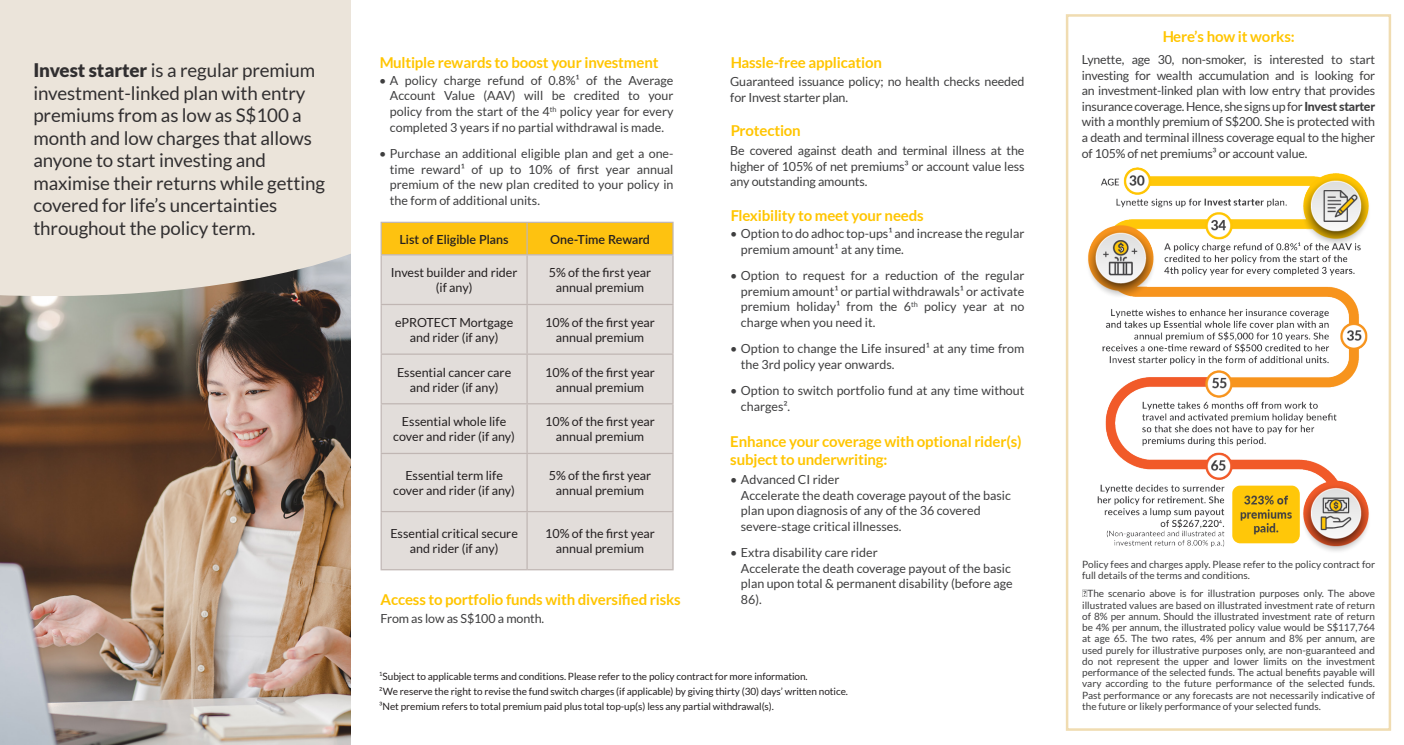
<style>
.page{position:relative;width:1404px;height:745px;background:#fff}
.page>*{position:absolute;margin:0;border:0;box-sizing:border-box;transform-origin:0 0}
.t1{font:18.75px/22.5px "Lato";letter-spacing:-.005em;color:#312f30}
.t2{font:700 15px/18px "Lato";letter-spacing:-.01em;color:#ffc500}
.t3{font:12.5px/15.6px "Lato";color:#3e3e3f}
.t4{font:12.5px/15px "Lato";color:#231f20;text-align:center}
.t5{font:600 12.5px "Lato";color:#231f20}
.t6{font:12.38px/15.6px "Lato";letter-spacing:-.015em;color:#3e3e3f;text-align:justify}
.t7{font:10px/11.2px "Lato";color:#3e3e3f}
.t8{font:10px "Lato";letter-spacing:-.005em;color:#231f20}
.s1{font-weight:900}
.s2{font-weight:800}
</style>
<div class="page">
<div style="left:0;top:0;width:351px;height:570px;background:#ebe4da"></div>
<img style="left:0;top:254px;width:351px;height:490px">
<div style="left:1065px;top:14px;width:325px;height:716px;border:2px solid #f0dcb1"></div>
<div style="left:382px;top:223px;width:290px;height:31px;background:#fec210"></div>
<div style="left:382px;top:255px;width:290px;height:313px;background:#e2ddda"></div>
<hr style="left:380px;top:221px;width:147px;height:2px;background:#c0b6b3">
<hr style="left:380px;top:223px;width:2px;height:31px;background:#c0b6b3">
<hr style="left:527px;top:221px;width:146px;height:2px;background:#c0b6b3">
<hr style="left:526px;top:223px;width:1px;height:31px;background:#c0b6b3">
<hr style="left:672px;top:223px;width:1px;height:31px;background:#c0b6b3">
<hr style="left:380px;top:254px;width:147px;height:1px;background:#c0b6b3">
<hr style="left:380px;top:255px;width:2px;height:48px;background:#c0b6b3">
<hr style="left:527px;top:254px;width:146px;height:1px;background:#c0b6b3">
<hr style="left:526px;top:255px;width:1px;height:48px;background:#c0b6b3">
<hr style="left:672px;top:255px;width:1px;height:48px;background:#c0b6b3">
<hr style="left:380px;top:303px;width:147px;height:2px;background:#c0b6b3">
<hr style="left:380px;top:305px;width:2px;height:48px;background:#c0b6b3">
<hr style="left:527px;top:303px;width:146px;height:2px;background:#c0b6b3">
<hr style="left:526px;top:305px;width:1px;height:48px;background:#c0b6b3">
<hr style="left:672px;top:305px;width:1px;height:48px;background:#c0b6b3">
<hr style="left:380px;top:353px;width:147px;height:1px;background:#c0b6b3">
<hr style="left:380px;top:354px;width:2px;height:49px;background:#c0b6b3">
<hr style="left:527px;top:353px;width:146px;height:1px;background:#c0b6b3">
<hr style="left:526px;top:354px;width:1px;height:49px;background:#c0b6b3">
<hr style="left:672px;top:354px;width:1px;height:49px;background:#c0b6b3">
<hr style="left:380px;top:403px;width:147px;height:1px;background:#c0b6b3">
<hr style="left:380px;top:404px;width:2px;height:48px;background:#c0b6b3">
<hr style="left:527px;top:403px;width:146px;height:1px;background:#c0b6b3">
<hr style="left:526px;top:404px;width:1px;height:48px;background:#c0b6b3">
<hr style="left:672px;top:404px;width:1px;height:48px;background:#c0b6b3">
<hr style="left:380px;top:452px;width:147px;height:2px;background:#c0b6b3">
<hr style="left:380px;top:454px;width:2px;height:56px;background:#c0b6b3">
<hr style="left:527px;top:452px;width:146px;height:2px;background:#c0b6b3">
<hr style="left:526px;top:454px;width:1px;height:56px;background:#c0b6b3">
<hr style="left:672px;top:454px;width:1px;height:56px;background:#c0b6b3">
<hr style="left:380px;top:510px;width:147px;height:2px;background:#c0b6b3">
<hr style="left:380px;top:512px;width:2px;height:56px;background:#c0b6b3">
<hr style="left:527px;top:510px;width:146px;height:2px;background:#c0b6b3">
<hr style="left:526px;top:512px;width:1px;height:56px;background:#c0b6b3">
<hr style="left:672px;top:512px;width:1px;height:56px;background:#c0b6b3">
<hr style="left:380px;top:568px;width:147px;height:2px;background:#c0b6b3">
<hr style="left:527px;top:568px;width:146px;height:2px;background:#c0b6b3">
<img style="left:1088px;top:168px;width:281px;height:383px">
<p class="t1" style="left:33px;top:59px;width:293px"><span class="s1">Invest starter</span> is a regular premium investment-linked plan with entry premiums from as low as S$100 a month and low charges that allows anyone to start investing and maximise their returns while getting covered for life’s uncertainties throughout the policy term.</p>
<p class="t2" style="left:379px;top:53px;width:281px">Multiple rewards to boost your investment</p>
<p class="t3" style="left:390px;top:72px;width:285px;text-align:justify;text-indent:-11px">• A policy charge refund of 0.8%¹ of the Average Account Value (AAV) will be credited to your policy from the start of the 4<sup>th</sup> policy year for every completed 3 years if no partial withdrawal is made.</p>
<p class="t3" style="left:390px;top:145px;width:285px;text-align:justify;text-indent:-11px">• Purchase an additional eligible plan and get a one&shy;time reward¹ of up to 10% of first year annual premium of the new plan credited to your policy in the form of additional units.</p>
<p class="t5" style="left:399px;top:230px;width:111px">List of Eligible Plans</p>
<p class="t5" style="left:550px;top:230px;width:101px">One-Time Reward</p>
<p class="t4" style="left:391px;top:265px;width:128px">Invest builder and rider (if any)</p>
<p class="t4" style="left:548px;top:265px;width:104px">5% of the first year annual premium</p>
<p class="t4" style="left:395px;top:314px;width:120px">ePROTECT Mortgage and rider (if any)</p>
<p class="t4" style="left:545px;top:314px;width:111px">10% of the first year annual premium</p>
<p class="t4" style="left:397px;top:364px;width:116px">Essential cancer care and rider (if any)</p>
<p class="t4" style="left:545px;top:364px;width:111px">10% of the first year annual premium</p>
<p class="t4" style="left:393px;top:414px;width:123px">Essential whole life cover and rider (if any)</p>
<p class="t4" style="left:545px;top:414px;width:111px">10% of the first year annual premium</p>
<p class="t4" style="left:393px;top:467px;width:123px">Essential term life cover and rider (if any)</p>
<p class="t4" style="left:548px;top:467px;width:104px">5% of the first year annual premium</p>
<p class="t4" style="left:390px;top:525px;width:129px">Essential critical secure and rider (if any)</p>
<p class="t4" style="left:545px;top:525px;width:111px">10% of the first year annual premium</p>
<p class="t2" style="left:380px;top:589px;width:302px">Access to portfolio funds with diversified risks</p>
<p class="t3" style="left:380px;top:609px;width:165px">From as low as S$100 a month.</p>
<p class="t2" style="left:730px;top:53px;width:153px">Hassle-free application</p>
<p class="t3" style="left:730px;top:74px;width:296px">Guaranteed issuance policy; no health checks needed for Invest starter plan.</p>
<p class="t2" style="left:730px;top:121px;width:72px">Protection</p>
<p class="t3" style="left:730px;top:142px;width:296px;text-align:justify">Be covered against death and terminal illness at the higher of 105% of net premiums³ or account value less any outstanding amounts.</p>
<p class="t2" style="left:730px;top:206px;width:195px">Flexibility to meet your needs</p>
<p class="t3" style="left:740px;top:225px;width:285px;text-indent:-11px">• Option to do adhoc top-ups¹ and increase the regular premium amount¹ at any time.</p>
<p class="t3" style="left:740px;top:267px;width:285px;text-align:justify;text-indent:-11px">• Option to request for a reduction of the regular premium amount¹ or partial withdrawals¹ or activate premium holiday¹ from the 6<sup>th</sup> policy year at no charge when you need it.</p>
<p class="t3" style="left:740px;top:340px;width:285px;text-indent:-11px">• Option to change the Life insured¹ at any time from the 3rd policy year onwards.</p>
<p class="t3" style="left:740px;top:382px;width:285px;text-indent:-11px">• Option to switch portfolio fund at any time without charges².</p>
<p class="t2" style="left:730px;top:431px;width:293px">Enhance your coverage with optional rider(s) subject to underwriting:</p>
<p class="t3" style="left:740px;top:471px;width:271px;text-indent:-11px">• Advanced CI rider<br>Accelerate the death coverage payout of the basic plan upon diagnosis of any of the 36 covered severe-stage critical illnesses.</p>
<p class="t3" style="left:740px;top:544px;width:273px;text-indent:-11px">• Extra disability care rider<br>Accelerate the death coverage payout of the basic plan upon total &amp; permanent disability (before age 86).</p>
<p class="t8" style="left:379px;top:670px;width:430px"><sup>1</sup>Subject to applicable terms and conditions. Please refer to the policy contract for more information.</p>
<p class="t8" style="left:379px;top:685px;width:470px">²We reserve the right to revise the fund switch charges (if applicable) by giving thirty (30) days’ written notice.</p>
<p class="t8" style="left:379px;top:700px;width:396px">³Net premium refers to total premium paid plus total top-up(s) less any partial withdrawal(s).</p>
<p class="t2" style="left:1161px;top:27px;width:134px">Here’s how it works:</p>
<p class="t6" style="left:1081px;top:51px;width:295px">Lynette, age 30, non-smoker, is interested to start investing for wealth accumulation and is looking for an investment-linked plan with low entry that provides insurance coverage. Hence, she signs up for <span class="s2">Invest starter </span>with a monthly premium of S$200. She is protected with a death and terminal illness coverage equal to the higher of 105% of net premiums³ or account value.</p>
<p class="t7" style="left:1082px;top:558px;width:294px">Policy fees and charges apply. Please refer to the policy contract for full details of the terms and conditions.</p>
<p class="t7" style="left:1082px;top:587px;width:294px;text-align:justify">⁴The scenario above is for illustration purposes only. The above illustrated values are based on illustrated investment rate of return of 8% per annum. Should the illustrated investment rate of return be 4% per annum, the illustrated policy value would be S$117,764 at age 65. The two rates, 4% per annum and 8% per annum, are used purely for illustrative purposes only, are non-guaranteed and do not represent the upper and lower limits on the investment performance of the selected funds. The actual benefits payable will vary according to the future performance of the selected funds.<br>Past performance or any forecasts are not necessarily indicative of the future or likely performance of your selected funds.</p>
</div>
